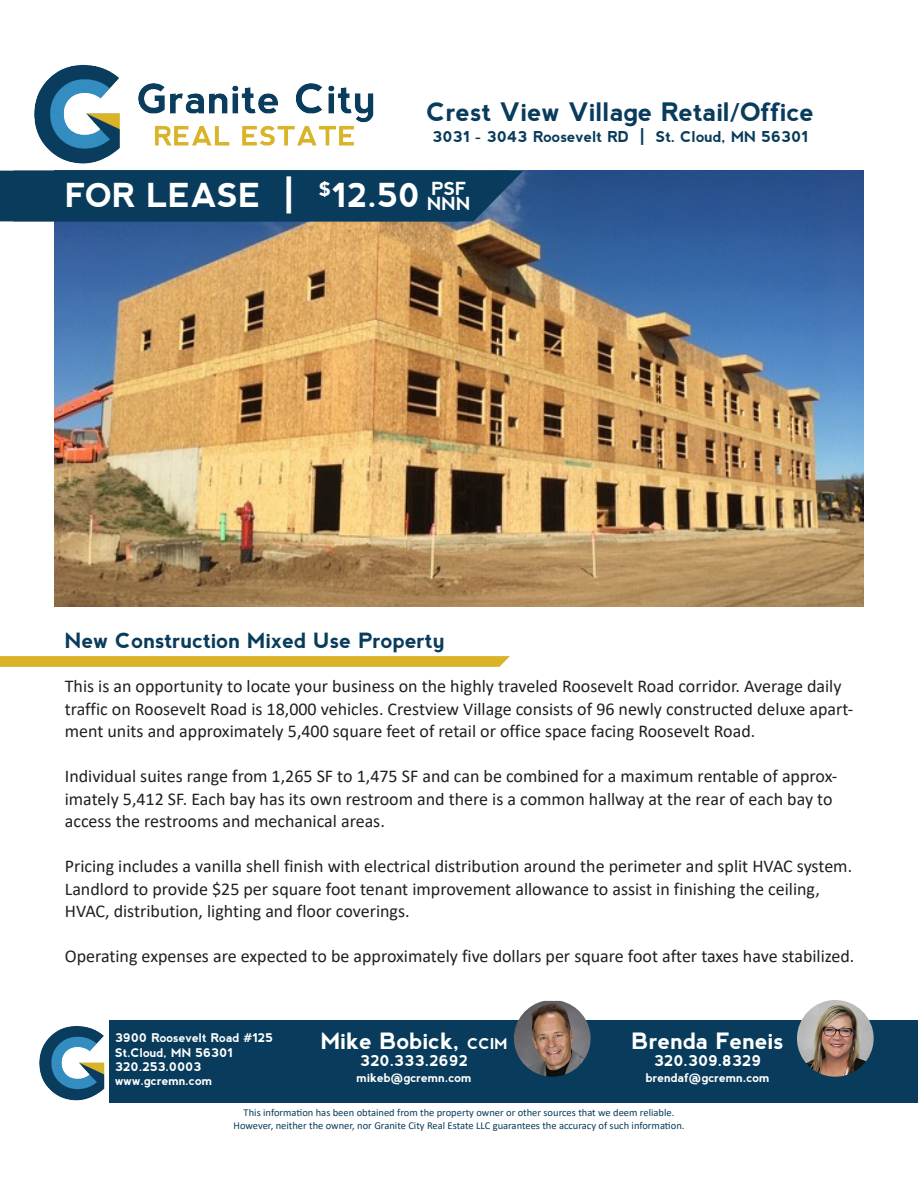
<style>
.page{position:relative;width:918px;height:1188px;background:#fff}
.page>*{position:absolute;margin:0;border:0;box-sizing:border-box;transform-origin:0 0}
.t1{font:700 33px "nevis";color:#fff}
.t2{font:700 25.5px "nevis";color:#093c5c}
.t3{font:700 22.5px "nevis";color:#fff}
.t4{font:700 21px "nevis";color:#093c5c}
.t5{font:18px/22.5px "Calibri";color:#231f20}
.t6{font:700 18px "nevis";color:#fff}
.t7{font:700 15px "nevis";color:#093c5c}
.t8{font:700 15px "nevis";color:#fff}
.t9{font:700 12px "nevis";color:#fff}
.t10{font:10.5px "Calibri";color:#093c5c}
.s1{font-size:15px}
</style>
<div class="page">
<img style="left:39px;top:1024px;width:71px;height:79px">
<div style="left:110px;top:1020px;width:808px;height:83px;background:#093c5c"></div>
<img style="left:34px;top:64px;width:340px;height:100px">
<img style="left:54px;top:171px;width:810px;height:436px">
<div style="left:0;top:171px;width:523px;height:50px;background:#093c5c"></div>
<svg style="left:0;top:656px;width:510px;height:11px;background:#dab52e"></svg>
<img style="left:514px;top:1001px;width:77px;height:76px">
<img style="left:797px;top:1000px;width:77px;height:77px;border-radius:38px">
<p class="t2" style="left:427px;top:98px;width:389px">Crest View Village Retail/Office</p>
<p class="t7" style="left:432px;top:128px;width:378px">3031 - 3043 Roosevelt RD | St. Cloud, MN 56301</p>
<p class="t1" style="left:65px;top:176px;width:357px">FOR LEASE | <sup>$</sup>12.50</p>
<p class="t6" style="left:431px;top:178px;width:37px">PSF</p>
<p class="t6" style="left:427px;top:193px;width:45px">NNN</p>
<p class="t4" style="left:65px;top:629px;width:381px">New Construction Mixed Use Property</p>
<p class="t5" style="left:65px;top:675px;width:790px">This is an opportunity to locate your business on the highly traveled Roosevelt Road corridor. Average daily traffic on Roosevelt Road is 18,000 vehicles. Crestview Village consists of 96 newly constructed deluxe apart&shy;ment units and approximately 5,400 square feet of retail or office space facing Roosevelt Road.</p>
<p class="t5" style="left:65px;top:765px;width:774px">Individual suites range from 1,265 SF to 1,475 SF and can be combined for a maximum rentable of approx&shy;imately 5,412 SF. Each bay has its own restroom and there is a common hallway at the rear of each bay to access the restrooms and mechanical areas.</p>
<p class="t5" style="left:65px;top:855px;width:789px">Pricing includes a vanilla shell finish with electrical distribution around the perimeter and split HVAC system.<br>Landlord to provide $25 per square foot tenant improvement allowance to assist in finishing the ceiling,<br>HVAC, distribution, lighting and floor coverings.</p>
<p class="t5" style="left:65px;top:945px;width:791px">Operating expenses are expected to be approximately five dollars per square foot after taxes have stabilized.</p>
<p class="t9" style="left:115px;top:1031px;width:160px">3900 Roosevelt Road #125</p>
<p class="t9" style="left:115px;top:1045px;width:120px">St.Cloud, MN 56301</p>
<p class="t9" style="left:115px;top:1060px;width:88px">320.253.0003</p>
<p class="t9" style="left:115px;top:1074px;width:99px">www.gcremn.com</p>
<p class="t3" style="left:321px;top:1029px;width:188px">Mike Bobick, <span class="s1">CCIM</span></p>
<p class="t8" style="left:360px;top:1052px;width:110px">320.333.2692</p>
<p class="t9" style="left:357px;top:1071px;width:117px">mikeb@gcremn.com</p>
<p class="t3" style="left:632px;top:1029px;width:153px">Brenda Feneis</p>
<p class="t8" style="left:654px;top:1052px;width:109px">320.309.8329</p>
<p class="t9" style="left:646px;top:1071px;width:125px">brendaf@gcremn.com</p>
<p class="t10" style="left:244px;top:1105px;width:432px">This information has been obtained from the property owner or other sources that we deem reliable.</p>
<p class="t10" style="left:233px;top:1118px;width:453px">However, neither the owner, nor Granite City Real Estate LLC guarantees the accuracy of such information.</p>
</div>
